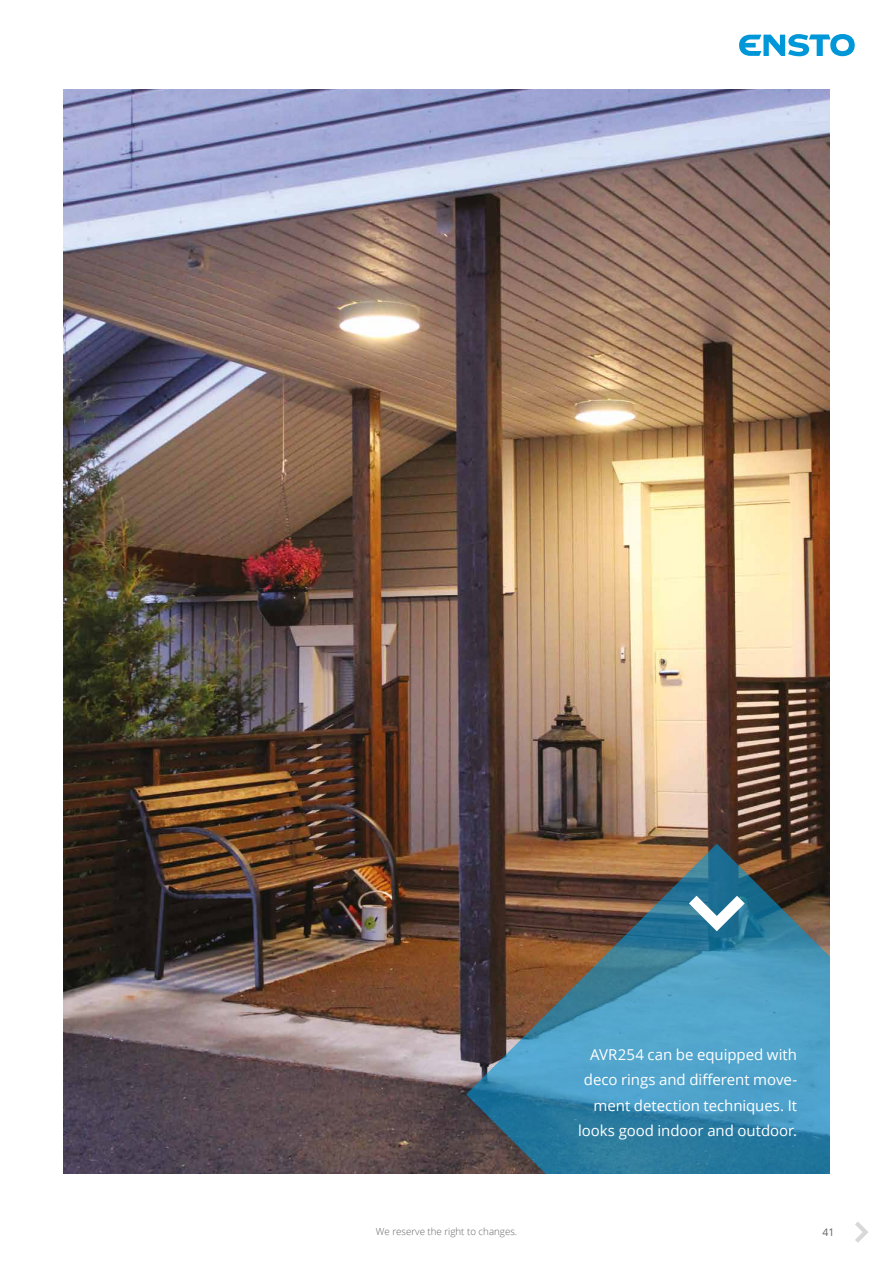
<style>
.page{position:relative;width:893px;height:1263px;background:#fff}
.page>*{position:absolute;margin:0;border:0;box-sizing:border-box;transform-origin:0 0}
.t1{font:15px/25.5px "Open Sans";letter-spacing:-.005em;color:#fff;text-align:right}
.t2{font:10.5px "Open Sans";color:#646363}
.t3{font:300 9.75px "Open Sans";color:#646363}
</style>
<div class="page">
<svg style="left:739px;top:34px;width:116px;height:22px"></svg>
<svg style="left:855px;top:1222px;width:13px;height:21px"></svg>
<img style="left:64px;top:89px;width:765px;height:1085px">
<svg style="left:466px;top:844px;width:363px;height:330px;background:#4c7789"></svg>
<svg style="left:689px;top:896px;width:56px;height:35px"></svg>
<p class="t1" style="left:578px;top:1041px;width:221px">AVR254 can be equipped with deco rings and different move&shy;ment detection techniques. It looks good indoor and outdoor.</p>
<p class="t3" style="left:376px;top:1225px;width:143px">We reserve the right to changes.</p>
<p class="t2" style="left:822px;top:1225px;width:14px">41</p>
</div>
